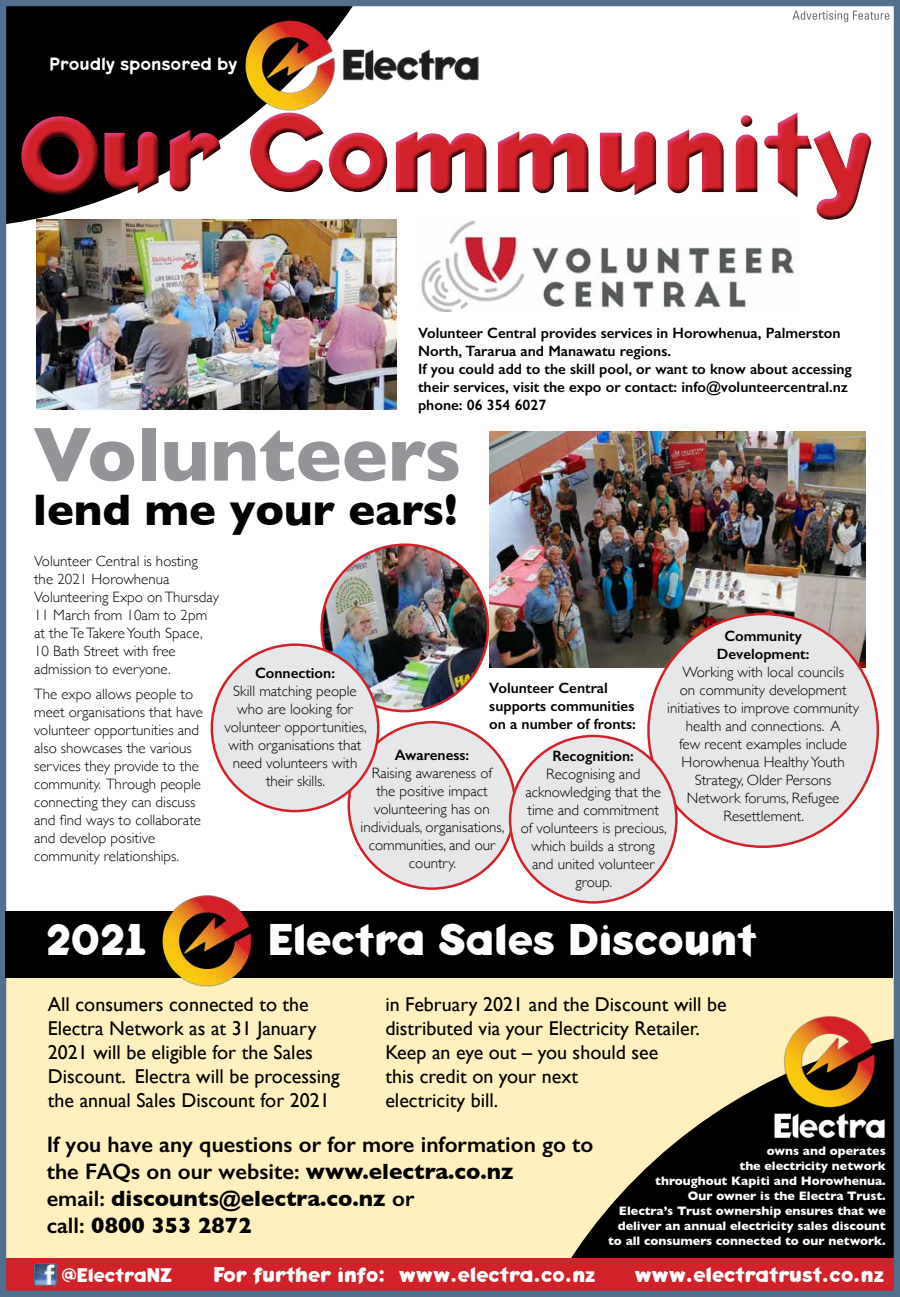
<style>
.page{position:relative;width:900px;height:1297px;background:#fff}
.page>*{position:absolute;margin:0;border:0;box-sizing:border-box;transform-origin:0 0}
.t1{font:700 77.5px "Gill Sans";color:#939598}
.t2{font:700 45px "Keedy Sans";color:#fff}
.t3{font:700 45px "Gill Sans";color:#000}
.t4{font:600 22.5px/27px "Gill Sans";color:#000}
.t5{font:700 21.62px "Keedy Sans";color:#fff}
.t6{font:20px/24px "Gill Sans";color:#000}
.t7{font:700 20px "Keedy Sans";color:#fff}
.t8{font:18px "Keedy Sans Reg";color:#fff}
.t9{font:300 15px/18px "Gill Sans";color:#000;text-align:center}
.t10{font:600 15px/18px "Gill Sans";color:#000}
.t11{font:700 12.5px/15px "Gill Sans";color:#fff;text-align:right}
.s1{font-weight:700}
</style>
<div class="page">
<img style="left:322px;top:545px;width:166px;height:166px;border-radius:83px">
<div style="left:349px;top:722px;width:166px;height:167px;background:#e6e7e8;border-radius:50%"></div>
<div style="left:212px;top:645px;width:166px;height:166px;background:#e6e7e8;border-radius:50%"></div>
<div style="left:2px;top:932px;width:898px;height:342px;background:#fff1be"></div>
<svg style="left:7px;top:7px;width:345px;height:217px;fill:#000"></svg>
<svg style="left:571px;top:1038px;width:322px;height:220px;fill:#000"></svg>
<div style="left:0;top:1258px;width:900px;height:39px;background:#d22229"></div>
<img style="left:34px;top:1265px;width:21px;height:20px">
<div style="left:34px;top:1263px;width:23px;height:22px;border:1px solid #4f708e;border-radius:2px"></div>
<svg style="left:793px;top:11px;width:96px;height:11px"></svg>
<div style="left:21px;top:113px;width:200px;height:82px;background:#6f3996;opacity:.75"></div>
<div style="left:21px;top:126px;width:200px;height:69px;background:#000;opacity:.75"></div>
<div style="left:251px;top:111px;width:621px;height:110px;background:#000;opacity:.75"></div>
<img style="left:238px;top:14px;width:241px;height:97px">
<img style="left:772px;top:1015px;width:115px;height:124px">
<div style="left:0;top:0;width:900px;height:1297px;border:6px solid #4f708e"></div>
<div style="left:6px;top:911px;width:887px;height:67px;background:#000"></div>
<img style="left:162px;top:895px;width:90px;height:92px">
<img style="left:418px;top:220px;width:382px;height:92px">
<img style="left:489px;top:431px;width:377px;height:236px">
<img style="left:36px;top:220px;width:360px;height:190px">
<div style="left:648px;top:614px;width:230px;height:233px;background:#e6e7e8;border-radius:50%"></div>
<div style="left:510px;top:736px;width:166px;height:166px;background:#e6e7e8;border-radius:50%"></div>
<p class="t8" style="left:50px;top:53px;width:189px">Proudly sponsored by</p>
<p class="t10" style="left:418px;top:323px;width:435px">Volunteer Central provides services in Horowhenua, Palmerston North, Tararua and Manawatu regions.<br>If you could add to the skill pool, or want to know about accessing their services, visit the expo or contact: info@volunteercentral.nz phone: 06 354 6027</p>
<h1 class="t1" style="left:33px;top:393px;width:430px">Volunteers</h1>
<h2 class="t3" style="left:33px;top:474px;width:426px">lend me your ears!</h2>
<p class="t9" style="left:34px;top:551px;width:186px;text-align:left">Volunteer Central is hosting the 2021 Horowhenua<br>Volunteering Expo on Thursday<br>11 March from 10am to 2pm at the Te Takere Youth Space,<br>10 Bath Street with free admission to everyone.</p>
<p class="t9" style="left:34px;top:684px;width:170px;text-align:left">The expo allows people to meet organisations that have volunteer opportunities and also showcases the various services they provide to the community. Through people connecting they can discuss and find ways to collaborate and develop positive community relationships.</p>
<p class="t10" style="left:489px;top:678px;width:148px">Volunteer Central supports communities on a number of fronts:</p>
<p class="t10" style="left:717px;top:627px;width:94px;text-align:center">Community<br>Development:</p>
<p class="t9" style="left:667px;top:663px;width:193px">Working with local councils<br>on community development initiatives to improve community health and connections. A<br>few recent examples include<br>Horowhenua Healthy Youth<br>Strategy, Older Persons<br>Network forums, Refugee<br>Resettlement.</p>
<p class="t10" style="left:255px;top:664px;width:82px">Connection:</p>
<p class="t9" style="left:225px;top:681px;width:144px">Skill matching people who are looking for volunteer opportunities, with organisations that need volunteers with their skills.</p>
<p class="t10" style="left:395px;top:746px;width:76px">Awareness:</p>
<p class="t9" style="left:361px;top:763px;width:145px">Raising awareness of<br>the positive impact volunteering has on individuals, organisations, communities, and our country.</p>
<p class="t10" style="left:553px;top:747px;width:83px">Recognition:</p>
<p class="t9" style="left:521px;top:764px;width:148px">Recognising and acknowledging that the time and commitment of volunteers is precious, which builds a strong and united volunteer group.</p>
<h2 class="t2" style="left:46px;top:913px;width:102px">2021</h2>
<h2 class="t2" style="left:268px;top:913px;width:490px">Electra Sales Discount</h2>
<h3 class="t6" style="left:48px;top:992px;width:293px">All consumers connected to the Electra Network as at 31 January 2021 will be eligible for the Sales Discount. Electra will be processing the annual Sales Discount for 2021</h3>
<h3 class="t6" style="left:385px;top:992px;width:343px">in February 2021 and the Discount will be distributed via your Electricity Retailer.<br>Keep an eye out – you should see<br>this credit on your next<br>electricity bill.</h3>
<h3 class="t4" style="left:47px;top:1130px;width:548px">If you have any questions or for more information go to the FAQs on our website: <span class="s1">www.electra.co.nz<br></span>email: <span class="s1">discounts@electra.co.nz</span> or<br>call: <span class="s1">0800 353 2872</span></h3>
<p class="t11" style="left:608px;top:1143px;width:279px">owns and operates<br>the electricity network<br>throughout Kapiti and Horowhenua.<br>Our owner is the Electra Trust.<br>Electra’s Trust ownership ensures that we deliver an annual electricity sales discount to all consumers connected to our network.</p>
<h3 class="t7" style="left:62px;top:1263px;width:112px">@ElectraNZ</h3>
<h3 class="t5" style="left:213px;top:1262px;width:384px">For further info: www.electra.co.nz</h3>
<h3 class="t5" style="left:634px;top:1262px;width:251px">www.electratrust.co.nz</h3>
</div>
